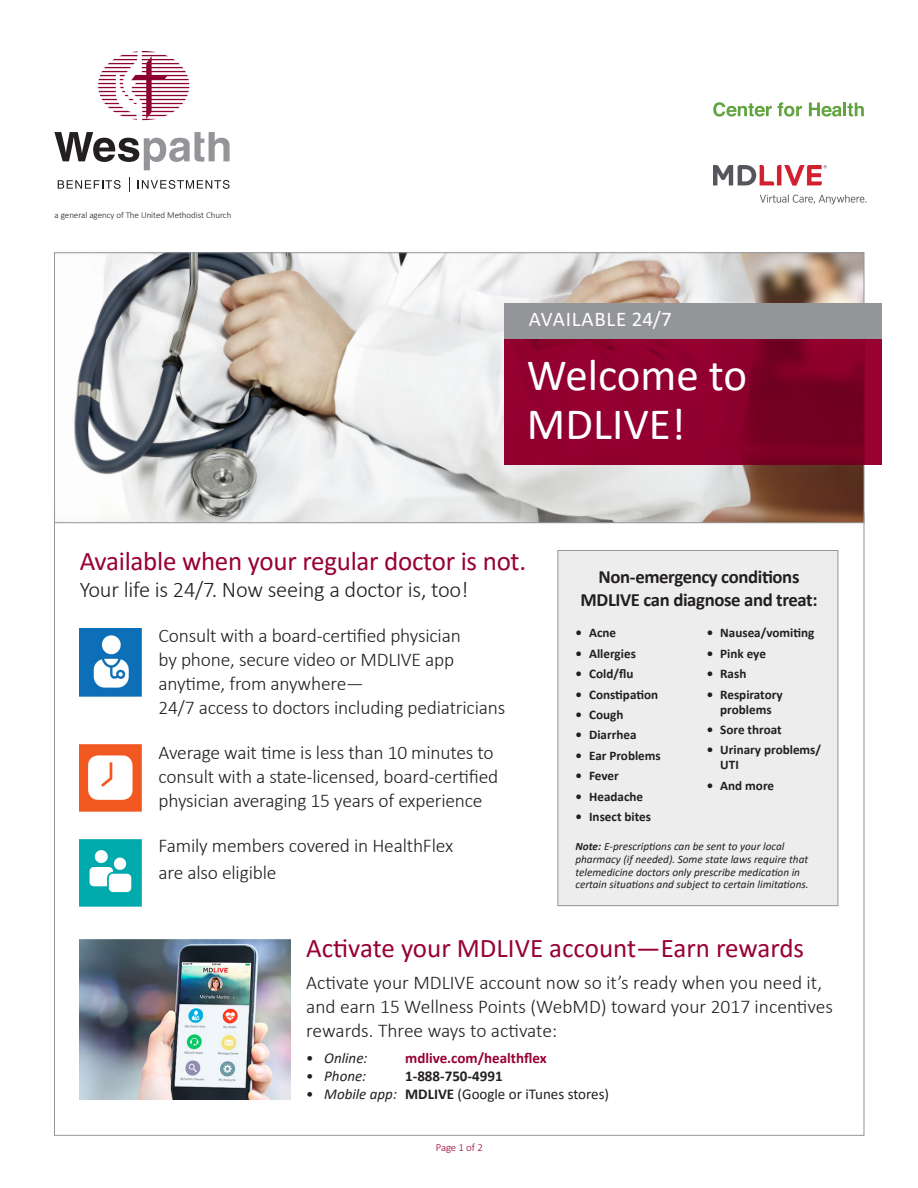
<style>
.page{position:relative;width:918px;height:1188px;background:#fff}
.page>*{position:absolute;margin:0;border:0;box-sizing:border-box;transform-origin:0 0}
.cover_a-head_text_re{font:45px/49.5px "Calibri";color:#fff}
.A-head___match_to_br{font:27px "Calibri";letter-spacing:-.01em;color:#980132}
.A-head___match_to_br-2{font:300 22.5px "Calibri";letter-spacing:-.01em;color:#231f20}
.cover_subhead_2_15_p{font:21px "Calibri";letter-spacing:.04em;color:#fff}
.A-head___match_to_br-3{font:300 19.5px/24px "Calibri";letter-spacing:-.01em;color:#231f20}
.Body_FL_w_sp_after{font:300 19.5px/24px "Calibri";color:#231f20}
.t1{font:700 18.75px/22.5px "Calibri";letter-spacing:-.02em;color:#231f20;text-align:center}
.Bulleted_body_FL_w_s{font:15px "Calibri";color:#231f20}
.Bulleted_body_FL_w_s-2{font:700 15px "Calibri";color:#980132}
.Bulleted_body_FL_w_s-3{font:italic 15px "Calibri";color:#231f20}
.Bulleted_body_FL_w_s-4{font:700 15px "Calibri";color:#231f20}
.t2{font:700 13.2px/15px "Calibri";color:#231f20;text-align:center}
.footnote{font:italic 11.25px/12.8px "Calibri";color:#231f20}
.t3{font:300 10.8px "Calibri";letter-spacing:-.015em;color:#980132}
.TextFooterAndAddress{font:300 9px "Calibri";letter-spacing:-.005em;color:#231f20}
.s1{font-weight:700}
.s2{font-style:normal}
.s3{font-style:italic}
</style>
<div class="page">
<img style="left:714px;top:165px;width:152px;height:39px">
<svg style="left:54px;top:132px;width:176px;height:38px"></svg>
<svg style="left:58px;top:180px;width:63px;height:9px"></svg>
<svg style="left:138px;top:180px;width:92px;height:9px"></svg>
<svg style="left:129px;top:177px;width:1px;height:14px"></svg>
<svg style="left:98px;top:51px;width:91px;height:69px"></svg>
<img style="left:56px;top:254px;width:806px;height:267px">
<svg style="left:504px;top:338px;width:378px;height:127px;background:#8a012c"></svg>
<div style="left:504px;top:303px;width:378px;height:35px;background:#939598"></div>
<div style="left:558px;top:550px;width:280px;height:356px;background:#ededee;border:1px solid #939598"></div>
<img style="left:80px;top:629px;width:62px;height:67px">
<img style="left:80px;top:745px;width:62px;height:67px">
<img style="left:80px;top:839px;width:62px;height:68px">
<svg style="left:713px;top:102px;width:89px;height:15px"></svg>
<svg style="left:809px;top:103px;width:55px;height:14px"></svg>
<img style="left:80px;top:939px;width:211px;height:160px">
<p class="TextFooterAndAddress" style="left:55px;top:210px;width:178px">a general agency of The United Methodist Church</p>
<p class="cover_subhead_2_15_p" style="left:529px;top:305px;width:144px">AVAILABLE 24/7</p>
<p class="cover_a-head_text_re" style="left:527px;top:349px;width:222px">Welcome to<br>MDLIVE!</p>
<p class="A-head___match_to_br" style="left:80px;top:543px;width:448px">Available when your regular doctor is not.</p>
<p class="A-head___match_to_br-2" style="left:80px;top:576px;width:390px">Your life is 24/7. Now seeing a doctor is, too!</p>
<p class="A-head___match_to_br-3" style="left:159px;top:623px;width:348px">Consult with a board-certified physician<br>by phone, secure video or MDLIVE app anytime, from anywhere—<br>24/7 access to doctors including pediatricians</p>
<p class="A-head___match_to_br-3" style="left:159px;top:740px;width:341px">Average wait time is less than 10 minutes to consult with a state-licensed, board-certified physician averaging 15 years of experience</p>
<p class="A-head___match_to_br-3" style="left:159px;top:831px;width:296px;line-height:27px">Family members covered in HealthFlex are also eligible</p>
<p class="t1" style="left:581px;top:565px;width:238px">Non-emergency conditions<br>MDLIVE can diagnose and treat:</p>
<p class="t2" style="left:576px;top:625px;width:42px">• Acne</p>
<p class="t2" style="left:576px;top:645px;width:62px">• Allergies</p>
<p class="t2" style="left:576px;top:666px;width:59px">• Cold/flu</p>
<p class="t2" style="left:576px;top:686px;width:84px">• Constipation</p>
<p class="t2" style="left:576px;top:707px;width:49px">• Cough</p>
<p class="t2" style="left:576px;top:727px;width:62px">• Diarrhea</p>
<p class="t2" style="left:576px;top:748px;width:87px">• Ear Problems</p>
<p class="t2" style="left:576px;top:768px;width:45px">• Fever</p>
<p class="t2" style="left:576px;top:788px;width:69px">• Headache</p>
<p class="t2" style="left:576px;top:809px;width:77px">• Insect bites</p>
<p class="t2" style="left:707px;top:625px;width:109px">• Nausea/vomiting</p>
<p class="t2" style="left:707px;top:645px;width:61px">• Pink eye</p>
<p class="t2" style="left:707px;top:666px;width:41px">• Rash</p>
<p class="t2" style="left:707px;top:686px;width:77px">• Respiratory problems</p>
<p class="t2" style="left:707px;top:722px;width:76px">• Sore throat</p>
<p class="t2" style="left:720px;top:742px;width:102px;text-align:left;text-indent:-14px">• Urinary problems/<br>UTI</p>
<p class="t2" style="left:707px;top:778px;width:69px">• And more</p>
<p class="footnote" style="left:575px;top:839px;width:235px"><span class="s1">Note:</span> E-prescriptions can be sent to your local pharmacy (if needed). Some state laws require that telemedicine doctors only prescribe medication in certain situations and subject to certain limitations.</p>
<p class="A-head___match_to_br" style="left:306px;top:930px;width:499px">Activate your MDLIVE account—Earn rewards</p>
<p class="Body_FL_w_sp_after" style="left:306px;top:971px;width:528px">Activate your MDLIVE account now so it’s ready when you need it, and earn 15 Wellness Points (WebMD) toward your 2017 incentives rewards. Three ways to activate:</p>
<p class="Bulleted_body_FL_w_s-3" style="left:306px;top:1048px;width:63px"><span class="s2">•</span> Online:</p>
<p class="Bulleted_body_FL_w_s-2" style="left:405px;top:1048px;width:143px">mdlive.com/healthflex</p>
<p class="Bulleted_body_FL_w_s-3" style="left:306px;top:1066px;width:62px"><span class="s2">•</span> Phone:</p>
<p class="Bulleted_body_FL_w_s-4" style="left:405px;top:1066px;width:99px">1-888-750-4991</p>
<p class="Bulleted_body_FL_w_s" style="left:306px;top:1084px;width:304px">• <span class="s3">Mobile app:</span> <span class="s1">MDLIVE</span> (Google or iTunes stores)</p>
<p class="t3" style="left:436px;top:1141px;width:49px">Page 1 of 2</p>
</div>
